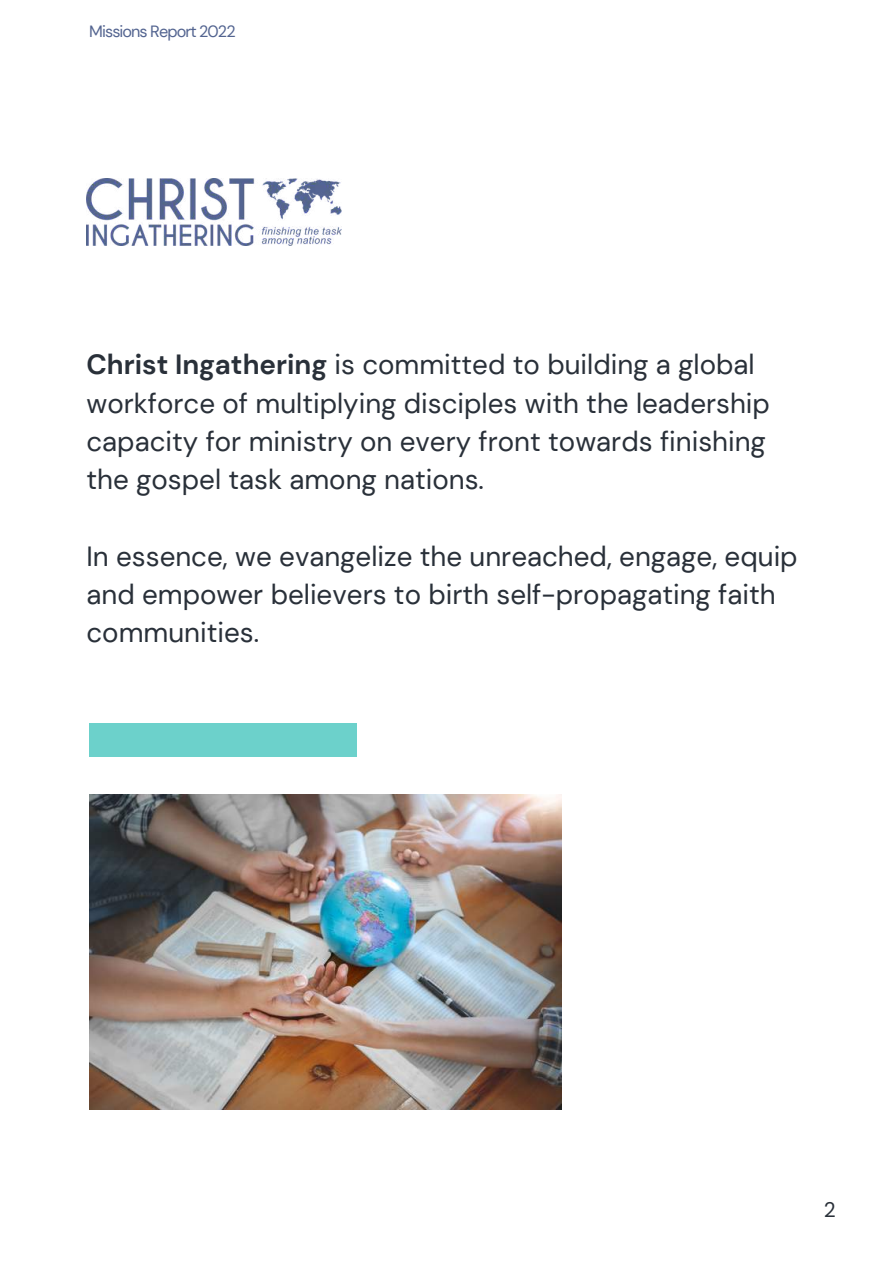
<style>
.page{position:relative;width:893px;height:1264px;background:#fff}
.page>*{position:absolute;margin:0;border:0;box-sizing:border-box;transform-origin:0 0}
.t1{font:27.75px/38.2px "DM Sans";color:#293039}
.t2{font:21px "DM Sans";color:#293039}
.t3{font:16.35px "DM Sans";letter-spacing:-.055em;color:#536490}
.s1{font-weight:700}
</style>
<div class="page">
<img style="left:89px;top:794px;width:472px;height:315px">
<div style="left:89px;top:723px;width:268px;height:33px;background:#6cd1cb"></div>
<img style="left:86px;top:178px;width:256px;height:68px">
<p class="t3" style="left:89px;top:21px;width:148px">Missions Report 2022</p>
<p class="t1" style="left:86px;top:346px;width:685px"><span class="s1">Christ Ingathering</span> is committed to building a global workforce of multiplying disciples with the leadership capacity for ministry on every front towards finishing the gospel task among nations.</p>
<p class="t1" style="left:86px;top:537px;width:712px">In essence, we evangelize the unreached, engage, equip and empower believers to birth self-propagating faith communities.</p>
<p class="t2" style="left:823px;top:1195px;width:13px">2</p>
</div>
